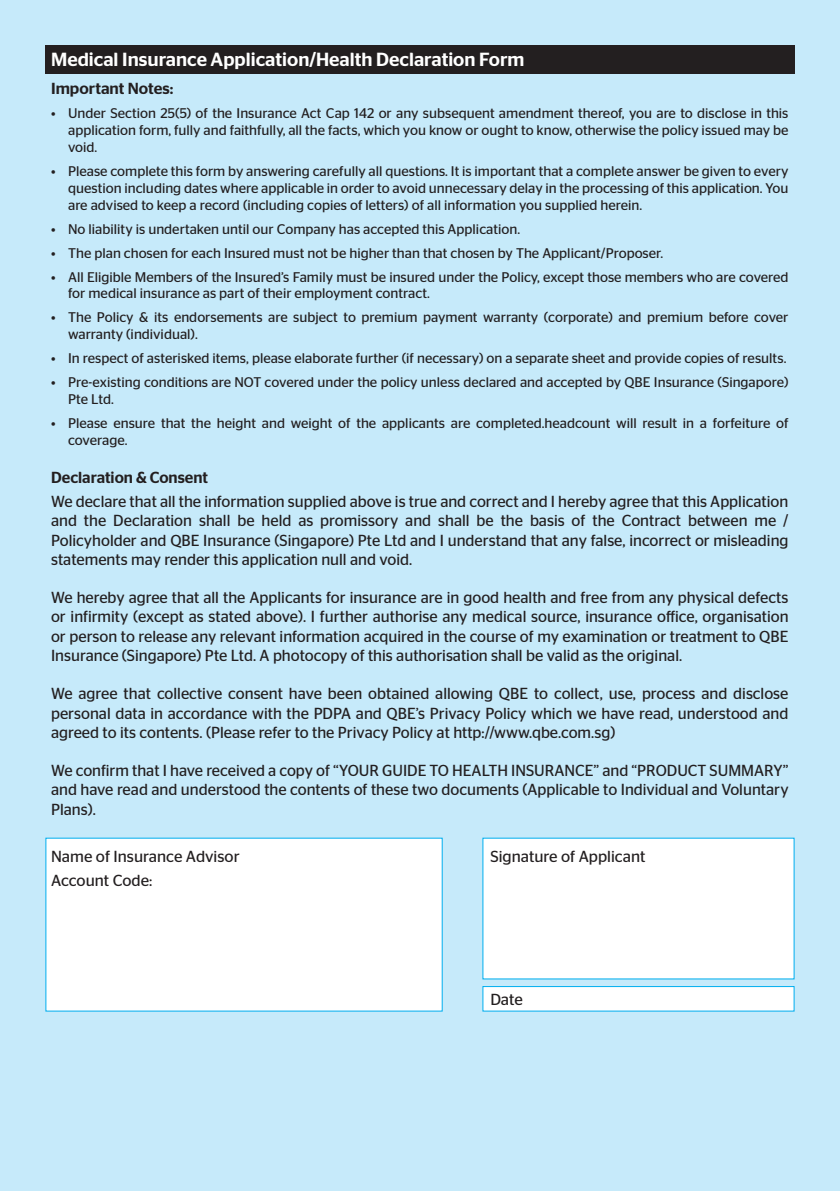
<style>
.page{position:relative;width:840px;height:1191px;background:#fff}
.page>*{position:absolute;margin:0;border:0;box-sizing:border-box;transform-origin:0 0}
.t1{font:500 19px "Stag Sans";color:#fff}
.t2{font:16px/19.2px "Stag Sans";color:#231f20;text-align:justify}
.t3{font:500 16px "Stag Sans";color:#231f20}
.t4{font:14px/16.8px "Stag Sans";color:#231f20}
</style>
<div class="page">
<div style="left:0;top:0;width:839px;height:1191px;background:#c6eafa"></div>
<div style="left:45px;top:45px;width:749px;height:29px;background:#231f20"></div>
<div style="left:482px;top:837px;width:312px;height:142px;background:#fff"></div>
<div style="left:45px;top:837px;width:397px;height:174px;background:#fff"></div>
<div style="left:482px;top:986px;width:312px;height:25px;background:#fff;border:1px solid #00aeef"></div>
<h1 class="t1" style="left:51px;top:49px;width:474px">Medical Insurance Application/Health Declaration Form</h1>
<p class="t3" style="left:51px;top:79px;width:124px">Important Notes:</p>
<p class="t4" style="left:68px;top:105px;width:721px;text-align:justify;text-indent:-17px">• Under Section 25(5) of the Insurance Act Cap 142 or any subsequent amendment thereof, you are to disclose in this application form, fully and faithfully, all the facts, which you know or ought to know, otherwise the policy issued may be void.</p>
<p class="t4" style="left:68px;top:162px;width:721px;text-align:justify;text-indent:-17px">• Please complete this form by answering carefully all questions. It is important that a complete answer be given to every question including dates where applicable in order to avoid unnecessary delay in the processing of this application. You are advised to keep a record (including copies of letters) of all information you supplied herein.</p>
<p class="t4" style="left:51px;top:220px;width:470px">• No liability is undertaken until our Company has accepted this Application.</p>
<p class="t4" style="left:51px;top:244px;width:613px">• The plan chosen for each Insured must not be higher than that chosen by The Applicant/Proposer.</p>
<p class="t4" style="left:68px;top:268px;width:721px;text-indent:-17px">• All Eligible Members of the Insured’s Family must be insured under the Policy, except those members who are covered for medical insurance as part of their employment contract.</p>
<p class="t4" style="left:68px;top:309px;width:721px;text-indent:-17px">• The Policy &amp; its endorsements are subject to premium payment warranty (corporate) and premium before cover warranty (individual).</p>
<p class="t4" style="left:51px;top:350px;width:736px">• In respect of asterisked items, please elaborate further (if necessary) on a separate sheet and provide copies of results.</p>
<p class="t4" style="left:68px;top:374px;width:721px;text-indent:-17px">• Pre-existing conditions are NOT covered under the policy unless declared and accepted by QBE Insurance (Singapore)<br>Pte Ltd.</p>
<p class="t4" style="left:68px;top:414px;width:721px;text-indent:-17px">• Please ensure that the height and weight of the applicants are completed.headcount will result in a forfeiture of coverage.</p>
<p class="t3" style="left:51px;top:468px;width:158px">Declaration &amp; Consent</p>
<p class="t2" style="left:51px;top:492px;width:738px">We declare that all the information supplied above is true and correct and I hereby agree that this Application and the Declaration shall be held as promissory and shall be the basis of the Contract between me / Policyholder and QBE Insurance (Singapore) Pte Ltd and I understand that any false, incorrect or misleading statements may render this application null and void.</p>
<p class="t2" style="left:51px;top:588px;width:738px">We hereby agree that all the Applicants for insurance are in good health and free from any physical defects or infirmity (except as stated above). I further authorise any medical source, insurance office, organisation or person to release any relevant information acquired in the course of my examination or treatment to QBE Insurance (Singapore) Pte Ltd. A photocopy of this authorisation shall be valid as the original.</p>
<p class="t2" style="left:51px;top:684px;width:738px">We agree that collective consent have been obtained allowing QBE to collect, use, process and disclose personal data in accordance with the PDPA and QBE’s Privacy Policy which we have read, understood and agreed to its contents. (Please refer to the Privacy Policy at http://www.qbe.com.sg)</p>
<p class="t2" style="left:51px;top:761px;width:738px">We confirm that I have received a copy of “YOUR GUIDE TO HEALTH INSURANCE” and “PRODUCT SUMMARY” and have read and understood the contents of these two documents (Applicable to Individual and Voluntary Plans).</p>
<p class="t2" style="left:51px;top:844px;width:190px;line-height:23.8px">Name of Insurance Advisor<br>Account Code:</p>
<p class="t2" style="left:490px;top:846px;width:156px">Signature of Applicant</p>
<p class="t2" style="left:490px;top:989px;width:34px">Date</p>
</div>
